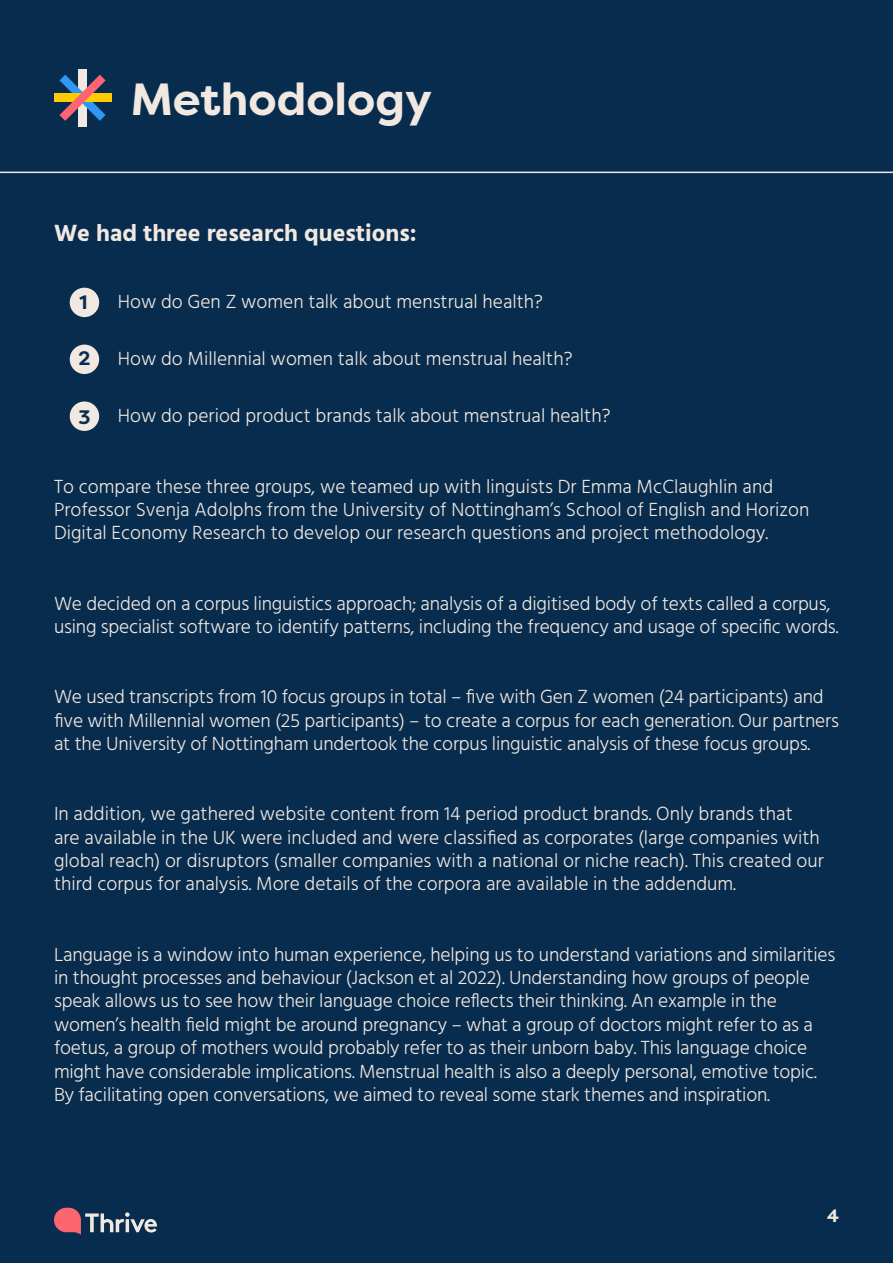
<style>
.page{position:relative;width:893px;height:1263px;background:#082c4e}
.page>*{position:absolute;margin:0;border:0;box-sizing:border-box;transform-origin:0 0}
.t1{font:700 45px "Filson Pro";color:#f1e9e1}
.t2{font:700 24px "Hind";color:#f1e9e1}
.t3{font:300 19.5px/23.4px "Hind";letter-spacing:-.01em;color:#f1e9e1}
.t4{font:700 19.5px "Filson Pro";color:#082c4e}
.t5{font:700 18px "Filson Pro";color:#f1e9e1}
</style>
<div class="page">
<div style="left:78px;top:69px;width:9px;height:57px;background:#f1e9e1"></div>
<div style="left:54px;top:94px;width:57px;height:8px;background:#ffcb02"></div>
<svg style="left:59px;top:75px;width:47px;height:46px"></svg>
<hr style="left:0;top:172px;width:893px;height:1px;background:#f1e9e1">
<div style="left:70px;top:288px;width:29px;height:29px;background:#f1e9e1;border-radius:50%"></div>
<div style="left:70px;top:345px;width:29px;height:29px;background:#f1e9e1;border-radius:50%"></div>
<div style="left:70px;top:401px;width:29px;height:30px;background:#f1e9e1;border-radius:50%"></div>
<svg style="left:54px;top:1208px;width:103px;height:26px"></svg>
<h1 class="t1" style="left:131px;top:71px;width:303px">Methodology</h1>
<p class="t2" style="left:54px;top:219px;width:364px">We had three research questions:</p>
<p class="t4" style="left:79px;top:290px;width:10px">1</p>
<p class="t3" style="left:118px;top:291px;width:427px">How do Gen Z women talk about menstrual health?</p>
<p class="t4" style="left:78px;top:346px;width:14px">2</p>
<p class="t3" style="left:118px;top:348px;width:456px">How do Millennial women talk about menstrual health?</p>
<p class="t4" style="left:78px;top:404px;width:14px">3</p>
<p class="t3" style="left:118px;top:405px;width:494px">How do period product brands talk about menstrual health?</p>
<p class="t3" style="left:54px;top:475px;width:757px">To compare these three groups, we teamed up with linguists Dr Emma McClaughlin and<br>Professor Svenja Adolphs from the University of Nottingham’s School of English and Horizon<br>Digital Economy Research to develop our research questions and project methodology.</p>
<p class="t3" style="left:54px;top:592px;width:786px">We decided on a corpus linguistics approach; analysis of a digitised body of texts called a corpus, using specialist software to identify patterns, including the frequency and usage of specific words.</p>
<p class="t3" style="left:54px;top:686px;width:787px">We used transcripts from 10 focus groups in total – five with Gen Z women (24 participants) and five with Millennial women (25 participants) – to create a corpus for each generation. Our partners at the University of Nottingham undertook the corpus linguistic analysis of these focus groups.</p>
<p class="t3" style="left:54px;top:803px;width:771px">In addition, we gathered website content from 14 period product brands. Only brands that<br>are available in the UK were included and were classified as corporates (large companies with global reach) or disruptors (smaller companies with a national or niche reach). This created our third corpus for analysis. More details of the corpora are available in the addendum.</p>
<p class="t3" style="left:54px;top:943px;width:783px">Language is a window into human experience, helping us to understand variations and similarities in thought processes and behaviour (Jackson et al 2022). Understanding how groups of people speak allows us to see how their language choice reflects their thinking. An example in the women’s health field might be around pregnancy – what a group of doctors might refer to as a foetus, a group of mothers would probably refer to as their unborn baby. This language choice might have considerable implications. Menstrual health is also a deeply personal, emotive topic.<br>By facilitating open conversations, we aimed to reveal some stark themes and inspiration.</p>
<p class="t5" style="left:827px;top:1205px;width:13px">4</p>
</div>
